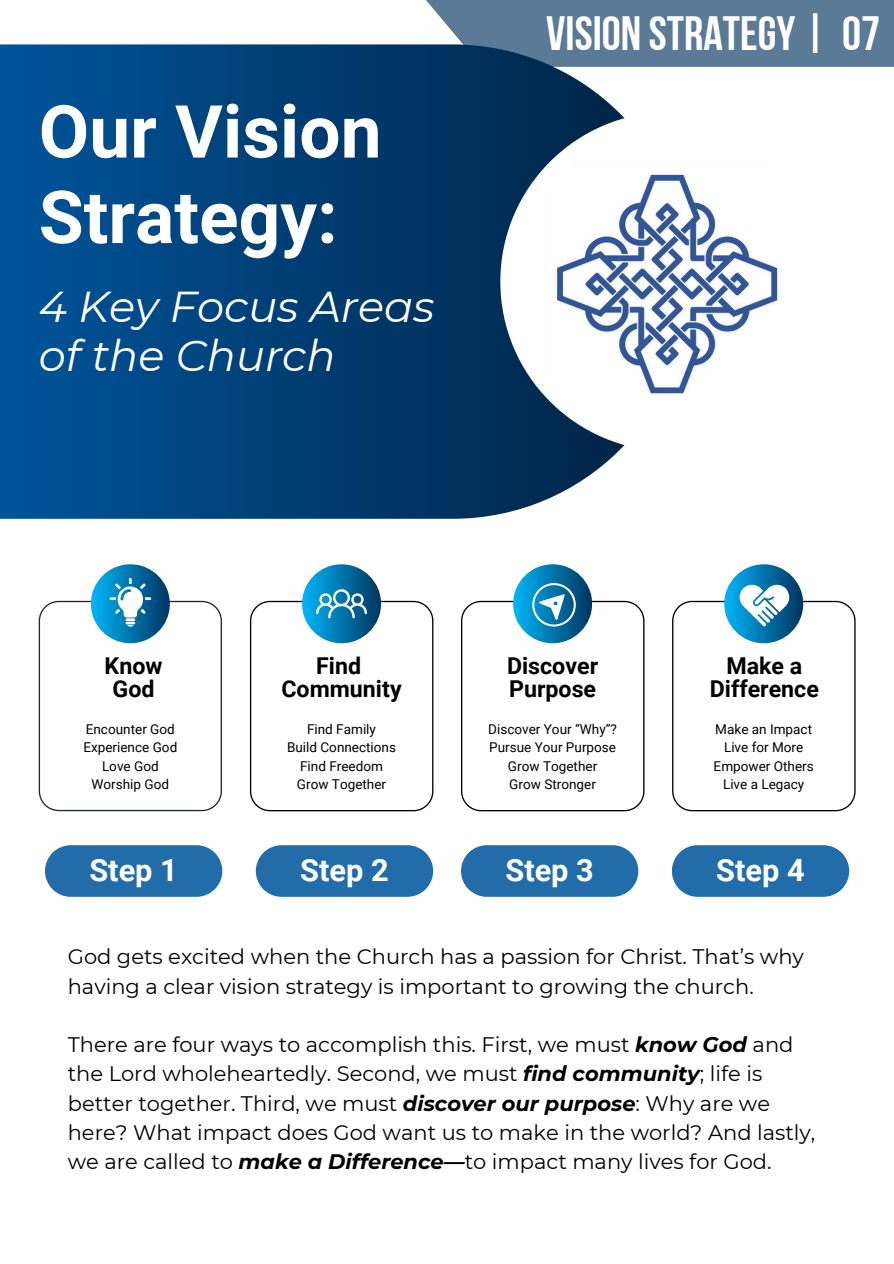
<style>
.page{position:relative;width:894px;height:1264px;background:#fff}
.page>*{position:absolute;margin:0;border:0;box-sizing:border-box;transform-origin:0 0}
.t1{font:700 73.05px/85.5px "Roboto";color:#fff}
.t2{font:48px "Bebas Neue Cyrillic";color:#fff}
.t3{font:italic 43.05px/49.5px "Montserrat";color:#fff}
.t4{font:700 30.75px "Roboto";color:#fff}
.t5{font:700 23.25px/23.1px "Roboto";color:#000;text-align:center}
.t6{font:21px/29.2px "Montserrat";color:#000}
.t7{font:13.5px "Roboto";color:#000}
.s1{font-weight:700;font-style:italic}
</style>
<div class="page">
<div style="left:426px;top:0;width:467px;height:66px;background:#5a7a96"></div>
<svg style="left:0;top:44px;width:689px;height:474px;background:#0d497d"></svg>
<div style="left:500px;top:112px;width:339px;height:339px;background:#fff;border-radius:50%"></div>
<img style="left:517px;top:129px;width:304px;height:305px;border-radius:50%">
<svg style="left:91px;top:564px;width:79px;height:79px"></svg>
<div style="left:302px;top:564px;width:79px;height:79px;background:linear-gradient(to right,#04b6f8,#023762);border-radius:50%"></div>
<svg style="left:513px;top:564px;width:78px;height:79px"></svg>
<svg style="left:724px;top:564px;width:78px;height:79px"></svg>
<svg style="left:45px;top:845px;width:177px;height:51px;background:#2f75af"></svg>
<svg style="left:256px;top:845px;width:177px;height:51px;background:#2f75af"></svg>
<svg style="left:461px;top:845px;width:177px;height:51px;background:#2f75af"></svg>
<svg style="left:672px;top:845px;width:176px;height:51px;background:#2e74ae"></svg>
<svg style="left:39px;top:578px;width:183px;height:233px"></svg>
<svg style="left:250px;top:589px;width:183px;height:222px"></svg>
<svg style="left:461px;top:583px;width:183px;height:228px"></svg>
<svg style="left:672px;top:585px;width:183px;height:226px"></svg>
<h3 class="t1" style="left:39px;top:90px;width:344px">Our Vision<br>Strategy:</h3>
<h5 class="t3" style="left:39px;top:281px;width:397px">4 Key Focus Areas of the Church</h5>
<p class="t2" style="left:546px;top:14px;width:335px">VISION STRATEGY | 07</p>
<p class="t5" style="left:105px;top:654px;width:59px">Know<br>God</p>
<p class="t5" style="left:709px;top:654px;width:111px">Make a<br>Difference</p>
<h5 class="t5" style="left:281px;top:654px;width:122px">Find<br>Community</h5>
<p class="t7" style="left:307px;top:721px;width:70px">Find Family</p>
<p class="t7" style="left:287px;top:739px;width:111px">Build Connections</p>
<p class="t7" style="left:300px;top:758px;width:84px">Find Freedom</p>
<p class="t7" style="left:297px;top:776px;width:91px">Grow Together</p>
<p class="t5" style="left:507px;top:654px;width:93px;text-align:left">Discover<br>Purpose</p>
<p class="t7" style="left:488px;top:721px;width:130px">Discover Your “Why”?</p>
<p class="t7" style="left:489px;top:739px;width:128px">Pursue Your Purpose</p>
<p class="t7" style="left:508px;top:758px;width:91px">Grow Together</p>
<h5 class="t7" style="left:509px;top:776px;width:88px">Grow Stronger</h5>
<p class="t7" style="left:86px;top:721px;width:90px">Encounter God</p>
<p class="t7" style="left:83px;top:739px;width:95px">Experience God</p>
<p class="t7" style="left:102px;top:758px;width:58px">Love God</p>
<p class="t7" style="left:91px;top:776px;width:79px">Worship God</p>
<p class="t7" style="left:715px;top:721px;width:98px">Make an Impact</p>
<p class="t7" style="left:723px;top:739px;width:81px">Live for More</p>
<p class="t7" style="left:713px;top:758px;width:102px">Empower Others</p>
<p class="t7" style="left:722px;top:776px;width:83px">Live a Legacy</p>
<p class="t4" style="left:89px;top:852px;width:90px">Step 1</p>
<p class="t4" style="left:300px;top:852px;width:90px">Step 2</p>
<p class="t4" style="left:505px;top:852px;width:90px">Step 3</p>
<p class="t4" style="left:716px;top:852px;width:90px">Step 4</p>
<p class="t6" style="left:68px;top:942px;width:737px">God gets excited when the Church has a passion for Christ. That’s why having a clear vision strategy is important to growing the church.</p>
<h1 class="t6" style="left:68px;top:1030px;width:749px">There are four ways to accomplish this. First, we must <span class="s1">know God</span> and the Lord wholeheartedly. Second, we must <span class="s1">find community</span>; life is better together. Third, we must <span class="s1">discover our purpose</span>: Why are we here? What impact does God want us to make in the world? And lastly, we are called to <span class="s1">make a Difference—</span>to impact many lives for God.</h1>
</div>
